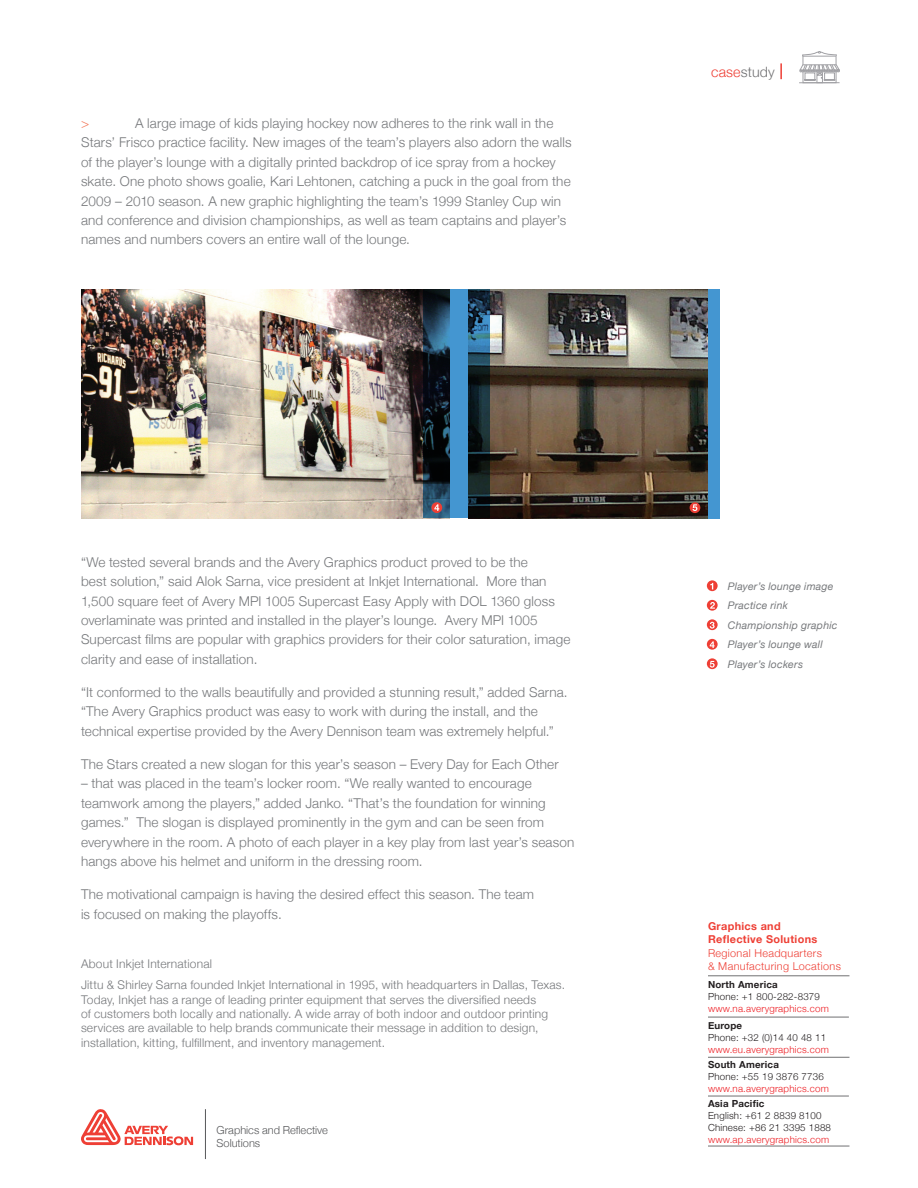
<style>
.page{position:relative;width:918px;height:1188px;background:#fff}
.page>*{position:absolute;margin:0;border:0;box-sizing:border-box;transform-origin:0 0}
.t1{font:300 14.25px "Helvetica Neue";letter-spacing:.01em;color:#707072}
.t2{font:300 13.5px/19.5px "Helvetica Neue";letter-spacing:.01em;color:#76787b}
.t3{font:300 13.5px "Helvetica Neue";color:#f3795b}
.t4{font:300 12px/14.4px "Helvetica Neue";letter-spacing:.015em;color:#76787b}
.t5{font:300 11.1px/13.5px "Helvetica Neue";color:#57585a}
.t6{font:300 10.8px/13.5px "Helvetica Neue";letter-spacing:.03em;color:#ee3f35}
.t7{font:700 10.8px/13.5px "Helvetica Neue";letter-spacing:.03em;color:#ee3f35}
.t8{font:italic 10.5px/19.5px "Helvetica Neue";letter-spacing:.02em;color:#76787b}
.t9{font:300 9.75px/12px "Helvetica Neue";letter-spacing:.02em;color:#231f20}
.t10{font:300 9.75px "Helvetica Neue";letter-spacing:.02em;color:#ee1d23}
.t11{font:700 9.75px "Helvetica Neue";letter-spacing:.02em;color:#231f20}
.s1{color:#ee3f35}
</style>
<div class="page">
<div style="left:653px;top:289px;width:67px;height:230px;background:#4496d1"></div>
<img style="left:468px;top:289px;width:240px;height:230px">
<img style="left:81px;top:289px;width:369px;height:230px">
<svg style="left:707px;top:580px;width:11px;height:11px"></svg>
<svg style="left:710px;top:583px;width:3px;height:6px"></svg>
<div style="left:707px;top:600px;width:11px;height:11px;background:#ee3f35;border-radius:50%"></div>
<svg style="left:710px;top:602px;width:5px;height:7px"></svg>
<svg style="left:707px;top:619px;width:11px;height:11px"></svg>
<svg style="left:710px;top:622px;width:5px;height:7px"></svg>
<svg style="left:707px;top:639px;width:11px;height:11px"></svg>
<svg style="left:710px;top:641px;width:5px;height:7px"></svg>
<svg style="left:707px;top:658px;width:11px;height:11px"></svg>
<svg style="left:710px;top:661px;width:5px;height:7px"></svg>
<div style="left:690px;top:502px;width:10px;height:11px;background:#ee3f35;border-radius:50%"></div>
<svg style="left:693px;top:504px;width:4px;height:7px"></svg>
<svg style="left:423px;top:289px;width:67px;height:229px;background:#224861"></svg>
<div style="left:431px;top:502px;width:11px;height:11px;background:#ee3f35;border-radius:50%"></div>
<svg style="left:434px;top:504px;width:5px;height:7px"></svg>
<svg style="left:81px;top:1109px;width:112px;height:36px"></svg>
<hr style="left:205px;top:1109px;width:1px;height:50px;background:#57585a">
<svg style="left:780px;top:63px;width:2px;height:16px"></svg>
<svg style="left:799px;top:51px;width:41px;height:31px"></svg>
<hr style="left:799px;top:82px;width:41px;height:1px;background:#a1a1a5">
<hr style="left:803px;top:56px;width:33px;height:1px;background:#a1a1a5">
<hr style="left:708px;top:1057px;width:141px;height:1px;background:#707072">
<hr style="left:708px;top:1017px;width:141px;height:1px;background:#707072">
<hr style="left:708px;top:1096px;width:141px;height:1px;background:#707072">
<hr style="left:708px;top:1146px;width:141px;height:1px;background:#707072">
<hr style="left:708px;top:976px;width:141px;height:1px;background:#707072">
<p class="t2" style="left:81px;top:113px;width:492px;text-indent:54px">A large image of kids playing hockey now adheres to the rink wall in the Stars’ Frisco practice facility. New images of the team’s players also adorn the walls of the player’s lounge with a digitally printed backdrop of ice spray from a hockey skate. One photo shows goalie, Kari Lehtonen, catching a puck in the goal from the 2009 – 2010 season. A new graphic highlighting the team’s 1999 Stanley Cup win and conference and division championships, as well as team captains and player’s names and numbers covers an entire wall of the lounge.</p>
<p class="t3" style="left:81px;top:114px;width:10px">&gt;</p>
<p class="t2" style="left:81px;top:552px;width:491px">“We tested several brands and the Avery Graphics product proved to be the<br>best solution,” said Alok Sarna, vice president at Inkjet International. More than 1,500 square feet of Avery MPI 1005 Supercast Easy Apply with DOL 1360 gloss overlaminate was printed and installed in the player’s lounge. Avery MPI 1005<br>Supercast films are popular with graphics providers for their color saturation, image clarity and ease of installation.</p>
<p class="t2" style="left:81px;top:682px;width:488px">“It conformed to the walls beautifully and provided a stunning result,” added Sarna. “The Avery Graphics product was easy to work with during the install, and the technical expertise provided by the Avery Dennison team was extremely helpful.”</p>
<p class="t2" style="left:81px;top:754px;width:479px">The Stars created a new slogan for this year’s season – Every Day for Each Other</p>
<p class="t2" style="left:81px;top:774px;width:495px">– that was placed in the team’s locker room. “We really wanted to encourage teamwork among the players,” added Janko. “That’s the foundation for winning games.” The slogan is displayed prominently in the gym and can be seen from everywhere in the room. A photo of each player in a key play from last year’s season hangs above his helmet and uniform in the dressing room.</p>
<p class="t2" style="left:81px;top:885px;width:455px">The motivational campaign is having the desired effect this season. The team is focused on making the playoffs.</p>
<p class="t4" style="left:81px;top:953px;width:486px;line-height:21.1px">About Inkjet International<br>Jittu &amp; Shirley Sarna founded Inkjet International in 1995, with headquarters in Dallas, Texas.</p>
<p class="t4" style="left:81px;top:992px;width:469px">Today, Inkjet has a range of leading printer equipment that serves the diversified needs of customers both locally and nationally. A wide array of both indoor and outdoor printing services are available to help brands communicate their message in addition to design, installation, kitting, fulfillment, and inventory management.</p>
<p class="t5" style="left:217px;top:1123px;width:113px">Graphics and Reflective<br>Solutions</p>
<p class="t1" style="left:711px;top:63px;width:65px"><span class="s1">case</span>study</p>
<p class="t8" style="left:728px;top:576px;width:111px">Player’s lounge image<br>Practice rink<br>Championship graphic<br>Player’s lounge wall<br>Player’s lockers</p>
<p class="t7" style="left:708px;top:919px;width:111px">Graphics and<br>Reflective Solutions</p>
<p class="t6" style="left:708px;top:946px;width:134px">Regional Headquarters<br>&amp; Manufacturing Locations</p>
<p class="t11" style="left:708px;top:978px;width:71px">North America</p>
<p class="t9" style="left:708px;top:990px;width:114px">Phone: +1 800-282-8379</p>
<p class="t10" style="left:708px;top:1002px;width:122px">www.na.averygraphics.com</p>
<p class="t11" style="left:708px;top:1019px;width:36px">Europe</p>
<p class="t9" style="left:708px;top:1031px;width:120px">Phone: +32 (0)14 40 48 11</p>
<p class="t10" style="left:708px;top:1043px;width:122px">www.eu.averygraphics.com</p>
<p class="t11" style="left:708px;top:1058px;width:72px">South America</p>
<p class="t9" style="left:708px;top:1070px;width:117px">Phone: +55 19 3876 7736</p>
<p class="t10" style="left:708px;top:1083px;width:122px">www.na.averygraphics.com</p>
<p class="t11" style="left:708px;top:1097px;width:58px">Asia Pacific</p>
<p class="t9" style="left:708px;top:1109px;width:125px">English: +61 2 8839 8100<br>Chinese: +86 21 3395 1888</p>
<p class="t10" style="left:708px;top:1133px;width:123px">www.ap.averygraphics.com</p>
</div>
